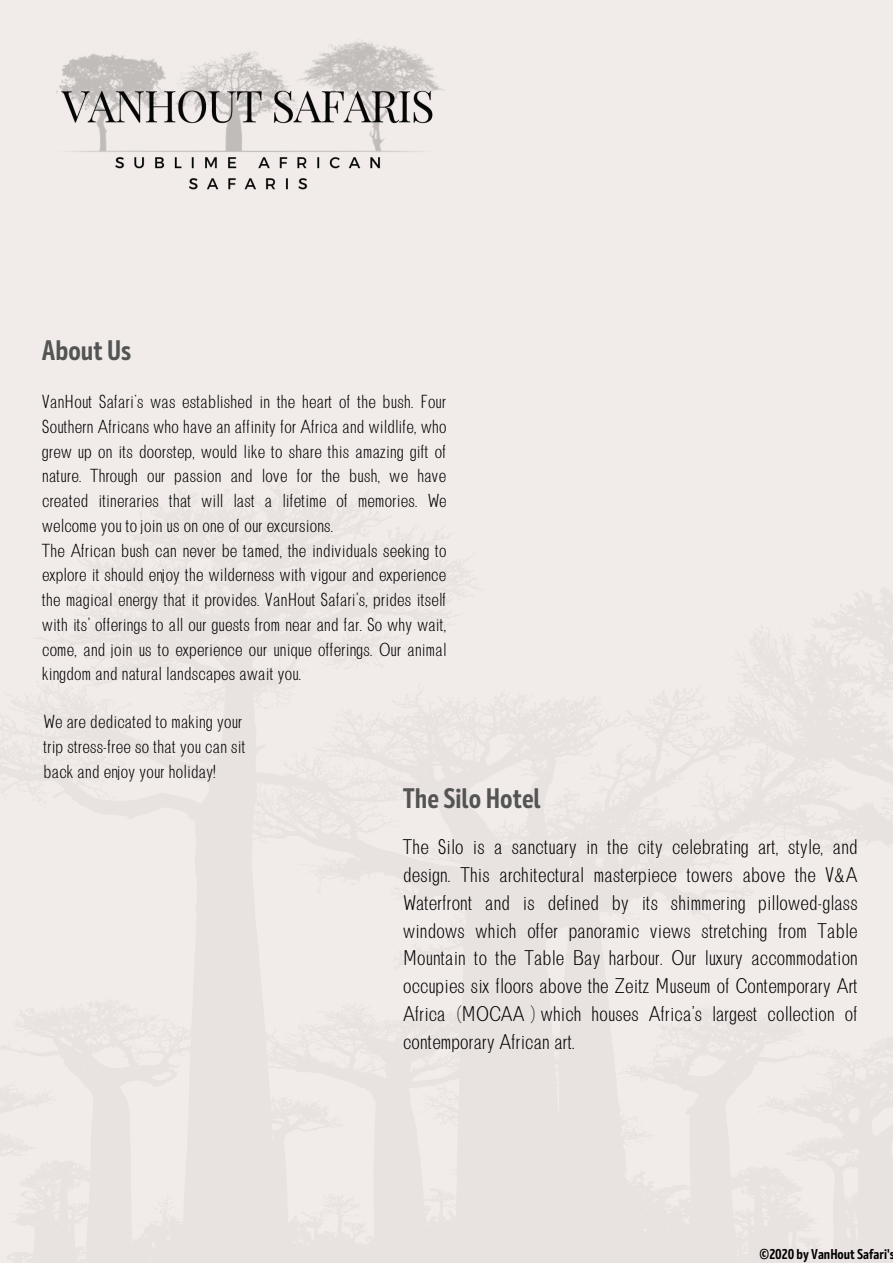
<style>
.page{position:relative;width:893px;height:1263px;background:#f1ece9}
.page>*{position:absolute;margin:0;border:0;box-sizing:border-box;transform-origin:0 0}
.t1{font:700 28.2px "Mozer";color:#545454}
.t2{font:300 20.25px/27.8px "Brendon";color:#000;text-align:justify}
.t3{font:300 18px/24.8px "Brendon";color:#000}
.t4{font:700 14.25px "Mozer";color:#000}
</style>
<div class="page">
<img style="left:56px;top:41px;width:388px;height:149px">
<h1 class="t1" style="left:42px;top:333px;width:91px">About Us</h1>
<p class="t3" style="left:42px;top:390px;width:406px">VanHout Safari's was established in the heart of the bush. Four Southern Africans who have an affinity for Africa and wildlife, who grew up on its doorstep, would like to share this amazing gift of nature. Through our passion and love for the bush, we have created itineraries that will last a lifetime of memories. We welcome you to join us on one of our excursions.<br>The African bush can never be tamed, the individuals seeking to explore it should enjoy the wilderness with vigour and experience the magical energy that it provides. VanHout Safari’s, prides itself with its’ offerings to all our guests from near and far. So why wait, come, and join us to experience our unique offerings. Our animal kingdom and natural landscapes await you.</p>
<p class="t3" style="left:43px;top:710px;width:204px">We are dedicated to making your trip stress-free so that you can sit back and enjoy your holiday!</p>
<h1 class="t1" style="left:403px;top:782px;width:140px">The Silo Hotel</h1>
<p class="t2" style="left:403px;top:833px;width:456px">The Silo is a sanctuary in the city celebrating art, style, and design. This architectural masterpiece towers above the V&amp;A Waterfront and is defined by its shimmering pillowed-glass windows which offer panoramic views stretching from Table Mountain to the Table Bay harbour. Our luxury accommodation occupies six floors above the Zeitz Museum of Contemporary Art Africa (MOCAA) which houses Africa’s largest collection of contemporary African art.</p>
<p class="t4" style="left:759px;top:1245px;width:137px">©2020 by VanHout Safari's</p>
</div>
